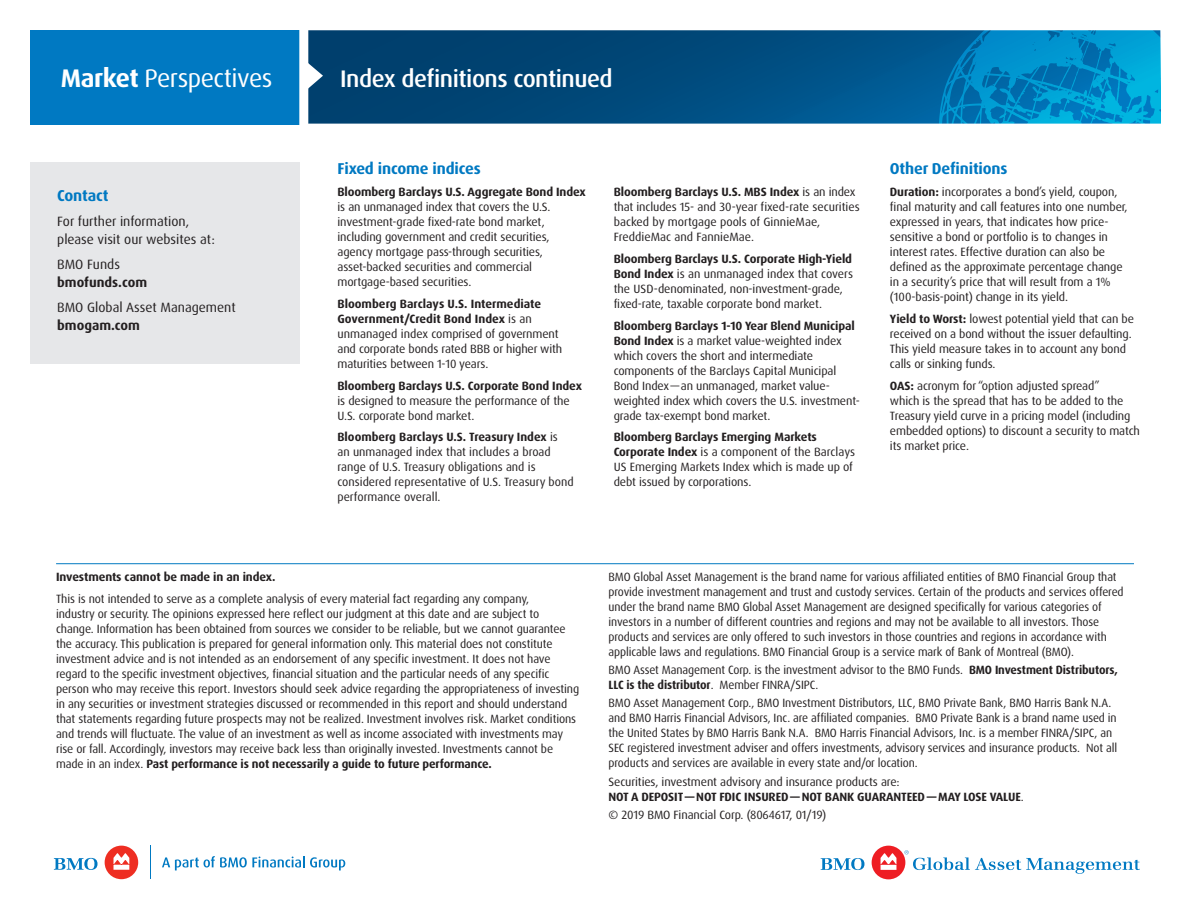
<style>
.page{position:relative;width:1188px;height:918px;background:#fff}
.page>*{position:absolute;margin:0;border:0;box-sizing:border-box;transform-origin:0 0}
.t1{font:25.5px "Dax OT";letter-spacing:-.02em;color:#fff}
.t2{font:500 24px "Dax OT";letter-spacing:-.02em;color:#fff}
.t3{font:700 15.75px "Dax OT";letter-spacing:-.01em;color:#0079c2}
.t4{font:13.5px/18px "Dax OT";color:#231f20}
.t5{font:700 13.5px "Dax OT";color:#231f20}
.t6{font:12px/15px "Dax OT";letter-spacing:-.01em;color:#231f20}
.t7{font:12px/15px "Dax OT";letter-spacing:-.01em;color:#231f20;scale:.96 1}
.t8{font:700 12px/15px "Dax OT";letter-spacing:-.01em;color:#231f20}
.s1{font-weight:700}
.s2{font-weight:400}
</style>
<div class="page">
<svg style="left:308px;top:30px;width:631px;height:94px;background:#014b7d"></svg>
<svg style="left:939px;top:30px;width:222px;height:94px;background:#018ac4"></svg>
<svg style="left:308px;top:58px;width:15px;height:36px"></svg>
<div style="left:30px;top:30px;width:275px;height:95px;background:#0079c2"></div>
<div style="left:299px;top:14px;width:9px;height:124px;background:#fff"></div>
<svg style="left:821px;top:858px;width:43px;height:12px"></svg>
<div style="left:872px;top:846px;width:33px;height:33px;background:#ee1d23;border-radius:50%"></div>
<svg style="left:881px;top:853px;width:15px;height:17px"></svg>
<svg style="left:904px;top:850px;width:236px;height:24px"></svg>
<hr style="left:56px;top:563px;width:1078px;height:1px;background:#0079c2">
<div style="left:30px;top:162px;width:269px;height:202px;background:#e6e7e9"></div>
<hr style="left:150px;top:846px;width:1px;height:33px;background:#0079c2">
<svg style="left:54px;top:858px;width:44px;height:12px"></svg>
<div style="left:105px;top:846px;width:33px;height:33px;background:#ee2e22;border-radius:50%"></div>
<svg style="left:113px;top:853px;width:16px;height:17px"></svg>
<svg style="left:162px;top:856px;width:183px;height:14px"></svg>
<h1 class="t1" style="left:61px;top:62px;width:213px"><span class="s1">Market</span> Perspectives</h1>
<h2 class="t2" style="left:340px;top:63px;width:274px">Index definitions continued</h2>
<h3 class="t3" style="left:57px;top:186px;width:53px">Contact</h3>
<p class="t4" style="left:57px;top:213px;width:159px">For further information, please visit our websites at:</p>
<p class="t4" style="left:57px;top:255px;width:64px">BMO Funds</p>
<p class="t5" style="left:57px;top:274px;width:91px">bmofunds.com</p>
<p class="t4" style="left:57px;top:298px;width:180px">BMO Global Asset Management</p>
<p class="t5" style="left:57px;top:316px;width:84px">bmogam.com</p>
<h3 class="t3" style="left:338px;top:159px;width:145px">Fixed income indices</h3>
<p class="t8" style="left:338px;top:185px;width:250px">Bloomberg Barclays U.S. Aggregate Bond Index</p>
<p class="t6" style="left:338px;top:200px;width:214px">is an unmanaged index that covers the U.S. investment-grade fixed-rate bond market, including government and credit securities, agency mortgage pass-through securities, asset-backed securities and commercial mortgage-based securities.</p>
<p class="t6" style="left:338px;top:296px;width:226px"><span class="s1">Bloomberg Barclays U.S. Intermediate Government/Credit Bond Index</span> is an unmanaged index comprised of government and corporate bonds rated BBB or higher with maturities between 1-10 years.</p>
<p class="t8" style="left:338px;top:378px;width:246px">Bloomberg Barclays U.S. Corporate Bond Index</p>
<p class="t6" style="left:338px;top:393px;width:234px">is designed to measure the performance of the<br>U.S. corporate bond market.</p>
<p class="t6" style="left:338px;top:430px;width:238px"><span class="s1">Bloomberg Barclays U.S. Treasury Index</span> is<br>an unmanaged index that includes a broad range of U.S. Treasury obligations and is considered representative of U.S. Treasury bond performance overall.</p>
<p class="t6" style="left:614px;top:185px;width:248px"><span class="s1">Bloomberg Barclays U.S. MBS Index</span> is an index that includes 15- and 30-year fixed-rate securities backed by mortgage pools of GinnieMae, FreddieMac and FannieMae.</p>
<p class="t6" style="left:614px;top:251px;width:241px"><span class="s1">Bloomberg Barclays U.S. Corporate High-Yield Bond Index</span> is an unmanaged index that covers the USD-denominated, non-investment-grade, fixed-rate, taxable corporate bond market.</p>
<p class="t6" style="left:614px;top:318px;width:248px"><span class="s1">Bloomberg Barclays 1-10 Year Blend Municipal Bond Index</span> is a market value-weighted index which covers the short and intermediate components of the Barclays Capital Municipal Bond Index—an unmanaged, market value&shy;weighted index which covers the U.S. investment&shy;grade tax-exempt bond market.</p>
<p class="t6" style="left:614px;top:430px;width:243px"><span class="s1">Bloomberg Barclays Emerging Markets Corporate Index</span> is a component of the Barclays US Emerging Markets Index which is made up of debt issued by corporations.</p>
<h3 class="t3" style="left:890px;top:159px;width:119px">Other Definitions</h3>
<p class="t6" style="left:890px;top:185px;width:239px"><span class="s1">Duration:</span> incorporates a bond’s yield, coupon, final maturity and call features into one number, expressed in years, that indicates how price&shy;sensitive a bond or portfolio is to changes in interest rates. Effective duration can also be defined as the approximate percentage change in a security’s price that will result from a 1% (100-basis-point) change in its yield.</p>
<p class="t6" style="left:890px;top:311px;width:246px"><span class="s1">Yield to Worst:</span> lowest potential yield that can be received on a bond without the issuer defaulting.<br>This yield measure takes in to account any bond calls or sinking funds.</p>
<p class="t6" style="left:890px;top:378px;width:252px"><span class="s1">OAS:</span> acronym for “option adjusted spread”<br>which is the spread that has to be added to the Treasury yield curve in a pricing model (including embedded options) to discount a security to match its market price.</p>
<p class="t8" style="left:56px;top:569px;width:221px">Investments cannot be made in an index.</p>
<p class="t6" style="left:56px;top:591px;width:525px">This is not intended to serve as a complete analysis of every material fact regarding any company,<br>industry or security. The opinions expressed here reflect our judgment at this date and are subject to change. Information has been obtained from sources we consider to be reliable, but we cannot guarantee the accuracy. This publication is prepared for general information only. This material does not constitute investment advice and is not intended as an endorsement of any specific investment. It does not have regard to the specific investment objectives, financial situation and the particular needs of any specific person who may receive this report. Investors should seek advice regarding the appropriateness of investing in any securities or investment strategies discussed or recommended in this report and should understand that statements regarding future prospects may not be realized. Investment involves risk. Market conditions and trends will fluctuate. The value of an investment as well as income associated with investments may rise or fall. Accordingly, investors may receive back less than originally invested. Investments cannot be made in an index. <span class="s1">Past performance is not necessarily a guide to future performance.</span></p>
<p class="t7" style="left:609px;top:569px;width:538px">BMO Global Asset Management is the brand name for various affiliated entities of BMO Financial Group that provide investment management and trust and custody services. Certain of the products and services offered under the brand name BMO Global Asset Management are designed specifically for various categories of investors in a number of different countries and regions and may not be available to all investors. Those products and services are only offered to such investors in those countries and regions in accordance with applicable laws and regulations. BMO Financial Group is a service mark of Bank of Montreal (BMO).</p>
<p class="t7" style="left:609px;top:663px;width:532px">BMO Asset Management Corp. is the investment advisor to the BMO Funds. <span class="s1">BMO Investment Distributors,<br>LLC is the distributor</span>. Member FINRA/SIPC.</p>
<p class="t7" style="left:609px;top:696px;width:531px">BMO Asset Management Corp., BMO Investment Distributors, LLC, BMO Private Bank, BMO Harris Bank N.A. and BMO Harris Financial Advisors, Inc. are affiliated companies. BMO Private Bank is a brand name used in the United States by BMO Harris Bank N.A. BMO Harris Financial Advisors, Inc. is a member FINRA/SIPC, an SEC registered investment adviser and offers investments, advisory services and insurance products. Not all products and services are available in every state and/or location.</p>
<p class="t8" style="left:609px;top:774px;width:417px"><span class="s2">Securities, investment advisory and insurance products are:<br></span>NOT A DEPOSIT— NOT FDIC INSURED — NOT BANK GUARANTEED — MAY LOSE VALUE<span class="s2">.</span></p>
<p class="t6" style="left:609px;top:807px;width:219px">© 2019 BMO Financial Corp. (8064617, 01/19)</p>
</div>
